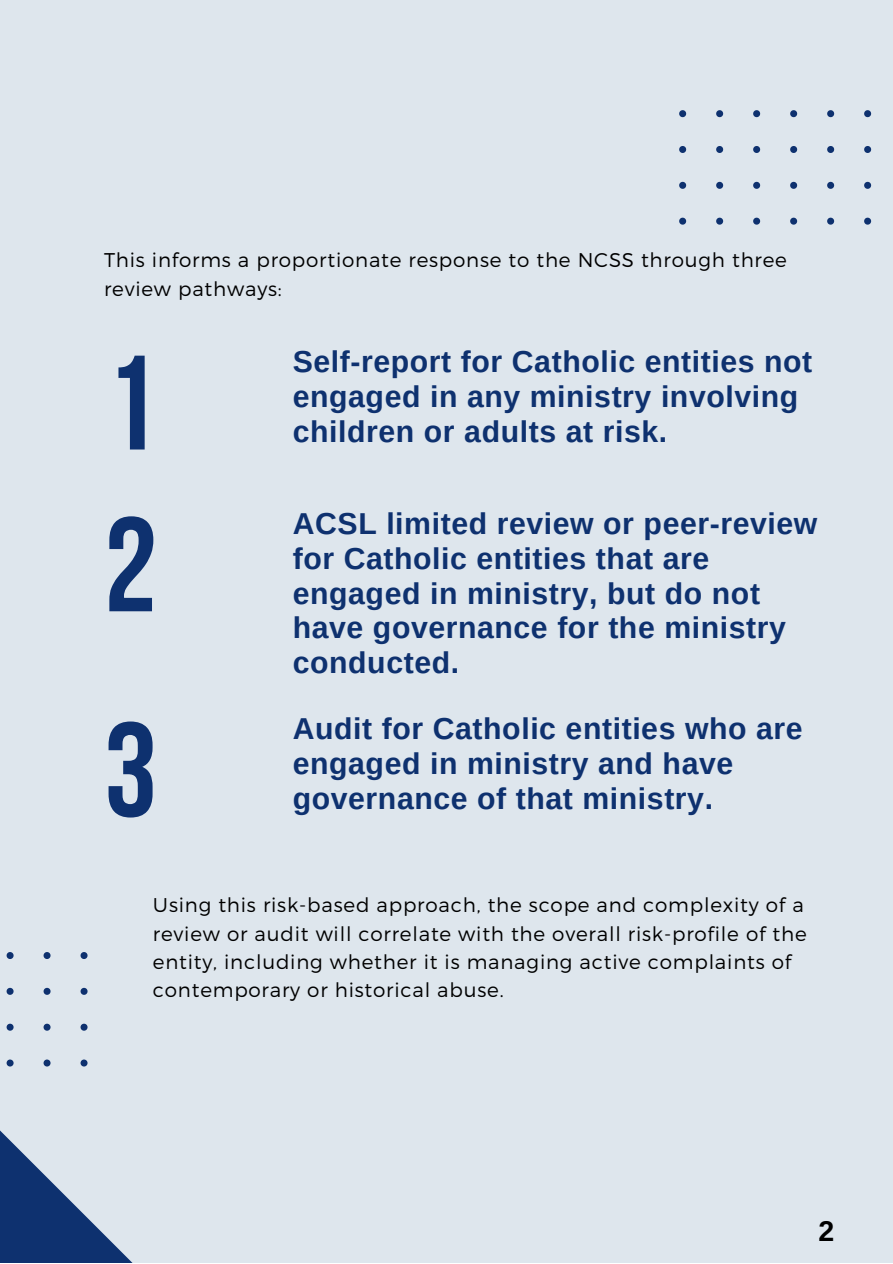
<style>
.page{position:relative;width:893px;height:1264px;background:#fff}
.page>*{position:absolute;margin:0;border:0;box-sizing:border-box;transform-origin:0 0}
.t1{font:700 134.1px "Bebas Neue";color:#0e316f}
.t2{font:700 30.15px/34.8px "Arimo";letter-spacing:.02em;color:#0e316f}
.t3{font:700 28.5px "Arimo";color:#000}
.t4{font:300 19.8px/28.2px "Montserrat";letter-spacing:.04em;color:#000}
</style>
<div class="page">
<div style="left:0;top:0;width:892px;height:1262px;background:#dee6ed"></div>
<svg style="left:679px;top:110px;width:193px;height:115px"></svg>
<svg style="left:6px;top:952px;width:82px;height:115px"></svg>
<svg style="left:0;top:1130px;width:132px;height:132px"></svg>
<p class="t4" style="left:104px;top:245px;width:684px">This informs a proportionate response to the NCSS through three review pathways:</p>
<h1 class="t1" style="left:104px;top:349px;width:55px">1</h1>
<p class="t2" style="left:293px;top:344px;width:521px">Self-report for Catholic entities not engaged in any ministry involving children or adults at risk.</p>
<h1 class="t1" style="left:104px;top:510px;width:55px">2</h1>
<p class="t2" style="left:293px;top:506px;width:526px">ACSL limited review or peer-review for Catholic entities that are engaged in ministry, but do not have governance for the ministry conducted.</p>
<h1 class="t1" style="left:104px;top:715px;width:55px">3</h1>
<p class="t2" style="left:293px;top:711px;width:511px">Audit for Catholic entities who are engaged in ministry and have governance of that ministry.</p>
<p class="t4" style="left:153px;top:890px;width:655px">Using this risk-based approach, the scope and complexity of a review or audit will correlate with the overall risk-profile of the entity, including whether it is managing active complaints of contemporary or historical abuse.</p>
<p class="t3" style="left:818px;top:1214px;width:17px">2</p>
</div>
